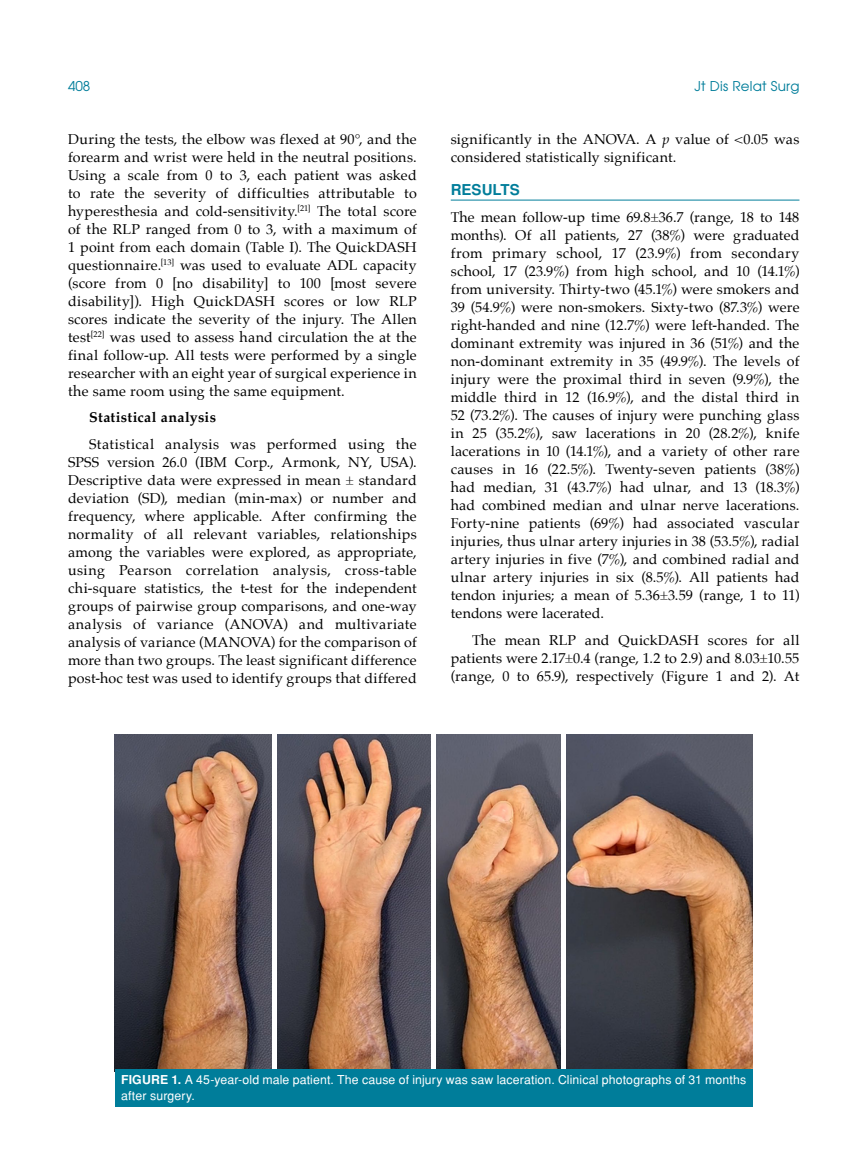
<style>
.page{position:relative;width:859px;height:1170px;background:#fff}
.page>*{position:absolute;margin:0;border:0;box-sizing:border-box;transform-origin:0 0}
.t1{font:700 15px "Helvetica Tr";letter-spacing:.005em;color:#007d9a}
.t2{font:14.25px/18px "Palatino";letter-spacing:.015em;color:#000;text-align:justify}
.t3{font:700 14.25px "Palatino";letter-spacing:.025em;color:#000}
.t4{font:13.5px "Avant Garde Tr";letter-spacing:.015em;color:#007d9a}
.t5{font:12.3px/15.3px "Helvetica Normal Tr";letter-spacing:.01em;color:#fff}
.s1{font-style:italic}
.s2{font-family:"Helvetica Tr";font-weight:700}
</style>
<div class="page">
<hr style="left:451px;top:200px;width:348px;height:1px;background:#007d9a">
<img style="left:115px;top:734px;width:638px;height:334px">
<hr style="left:272px;top:733px;width:4px;height:338px;background:#fff">
<hr style="left:431px;top:733px;width:4px;height:338px;background:#fff">
<div style="left:561px;top:733px;width:5px;height:338px;background:#fff"></div>
<div style="left:115px;top:1068px;width:638px;height:38px;background:#007d9a"></div>
<p class="t4" style="left:68px;top:77px;width:24px">408</p>
<p class="t4" style="left:694px;top:77px;width:106px">Jt Dis Relat Surg</p>
<p class="t2" style="left:68px;top:130px;width:350px">During the tests, the elbow was flexed at 90°, and the forearm and wrist were held in the neutral positions.<br>Using a scale from 0 to 3, each patient was asked to rate the severity of difficulties attributable to hyperesthesia and cold-sensitivity.<sup>[21]</sup> The total score of the RLP ranged from 0 to 3, with a maximum of 1 point from each domain (Table I). The QuickDASH questionnaire.<sup>[13]</sup> was used to evaluate ADL capacity (score from 0 [no disability] to 100 [most severe disability]). High QuickDASH scores or low RLP scores indicate the severity of the injury. The Allen test<sup>[22]</sup> was used to assess hand circulation the at the final follow-up. All tests were performed by a single researcher with an eight year of surgical experience in the same room using the same equipment.</p>
<p class="t3" style="left:89px;top:405px;width:128px">Statistical analysis</p>
<p class="t2" style="left:68px;top:435px;width:350px;text-indent:21px">Statistical analysis was performed using the SPSS version 26.0 (IBM Corp., Armonk, NY, USA).<br>Descriptive data were expressed in mean ± standard deviation (SD), median (min-max) or number and frequency, where applicable. After confirming the normality of all relevant variables, relationships among the variables were explored, as appropriate, using Pearson correlation analysis, cross-table chi-square statistics, the t-test for the independent groups of pairwise group comparisons, and one-way analysis of variance (ANOVA) and multivariate analysis of variance (MANOVA) for the comparison of more than two groups. The least significant difference post-hoc test was used to identify groups that differed</p>
<p class="t2" style="left:451px;top:130px;width:350px">significantly in the ANOVA. A <span class="s1">p</span> value of &lt;0.05 was considered statistically significant.</p>
<p class="t1" style="left:451px;top:181px;width:71px">RESULTS</p>
<p class="t2" style="left:451px;top:208px;width:350px">The mean follow-up time 69.8±36.7 (range, 18 to 148 months). Of all patients, 27 (38%) were graduated from primary school, 17 (23.9%) from secondary school, 17 (23.9%) from high school, and 10 (14.1%) from university. Thirty-two (45.1%) were smokers and 39 (54.9%) were non-smokers. Sixty-two (87.3%) were right-handed and nine (12.7%) were left-handed. The dominant extremity was injured in 36 (51%) and the non-dominant extremity in 35 (49.9%). The levels of injury were the proximal third in seven (9.9%), the middle third in 12 (16.9%), and the distal third in 52 (73.2%). The causes of injury were punching glass in 25 (35.2%), saw lacerations in 20 (28.2%), knife lacerations in 10 (14.1%), and a variety of other rare causes in 16 (22.5%). Twenty-seven patients (38%) had median, 31 (43.7%) had ulnar, and 13 (18.3%) had combined median and ulnar nerve lacerations.<br>Forty-nine patients (69%) had associated vascular injuries, thus ulnar artery injuries in 38 (53.5%), radial artery injuries in five (7%), and combined radial and ulnar artery injuries in six (8.5%). All patients had tendon injuries; a mean of 5.36±3.59 (range, 1 to 11) tendons were lacerated.</p>
<p class="t2" style="left:451px;top:630px;width:350px;text-indent:21px">The mean RLP and QuickDASH scores for all patients were 2.17±0.4 (range, 1.2 to 2.9) and 8.03±10.55 (range, 0 to 65.9), respectively (Figure 1 and 2). At</p>
<p class="t5" style="left:121px;top:1072px;width:627px"><span class="s2">FIGURE 1.</span> A 45-year-old male patient. The cause of injury was saw laceration. Clinical photographs of 31 months after surgery.</p>
</div>
